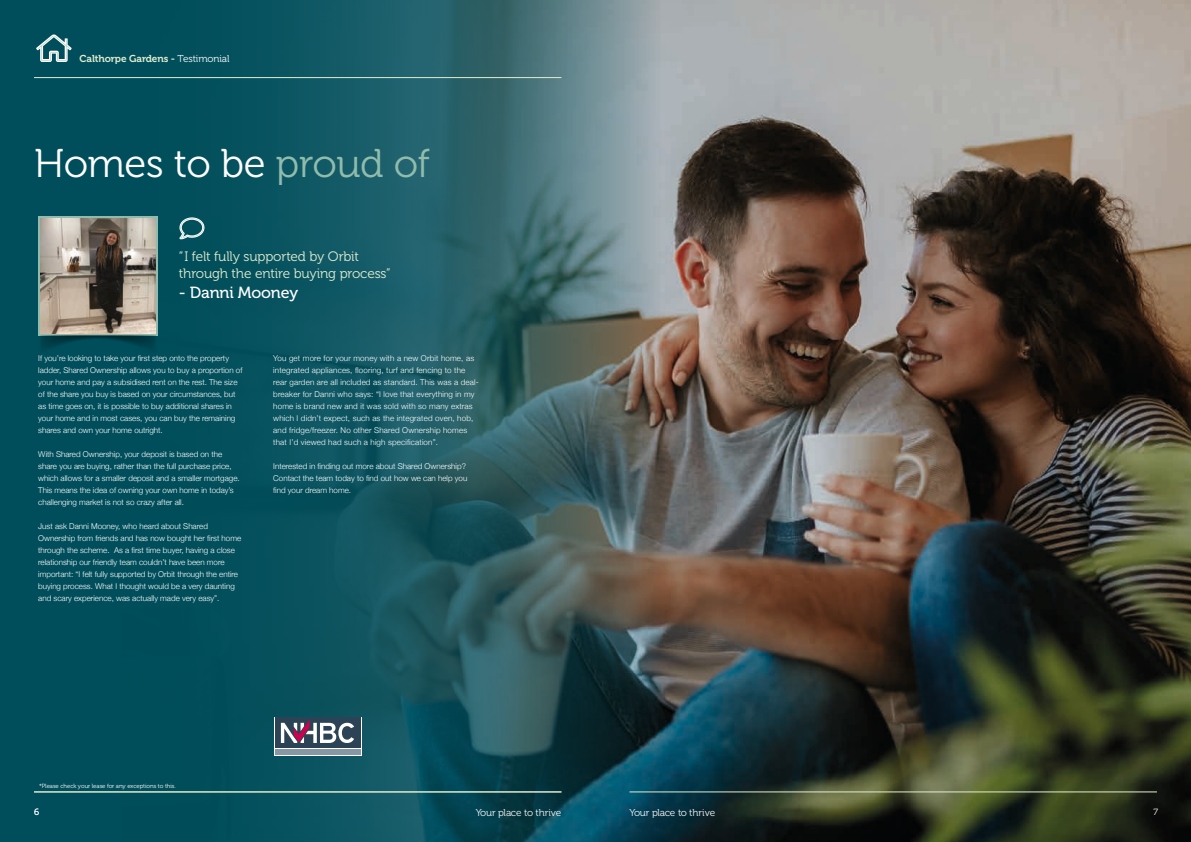
<style>
.page{position:relative;width:1191px;height:842px;background:#fff}
.page>*{position:absolute;margin:0;border:0;box-sizing:border-box;transform-origin:0 0}
.t1{font:40px "Museo 300";letter-spacing:-.01em;color:#fff}
.t2{font:16px "Museo 500";letter-spacing:-.01em;color:#fff}
.t3{font:13.6px/17px "Museo 300";letter-spacing:-.01em;color:#e1edd0}
.t4{font:10px "Museo 300";letter-spacing:-.01em;color:#f6f8f9}
.t5{font:10px "Museo 700";letter-spacing:-.01em;color:#e1edd0}
.t6{font:9px "Museo 300";color:#fff}
.t7{font:300 8px/12px "Helvetica Neue";color:#fff}
.t8{font:300 8px/12px "Helvetica Neue";letter-spacing:.02em;color:#fff}
.t9{font:6px "Museo 300";letter-spacing:-.01em;color:#fff}
.s1{font-family:"Museo 300";color:#fff}
.s2{color:#91bcad}
</style>
<div class="page">
<img style="left:0;top:0;width:1191px;height:842px">
<hr style="left:629px;top:792px;width:528px;height:1px;background:#e1edd0">
<hr style="left:34px;top:77px;width:527px;height:1px;background:#e1edd0">
<hr style="left:34px;top:792px;width:527px;height:1px;background:#e1edd0">
<svg style="left:36px;top:34px;width:36px;height:28px"></svg>
<div style="left:274px;top:717px;width:87px;height:38px;background:#fff"></div>
<div style="left:275px;top:718px;width:85px;height:30px;background:#2c4355"></div>
<div style="left:275px;top:749px;width:85px;height:5px;background:#8698a4"></div>
<svg style="left:281px;top:720px;width:73px;height:23px"></svg>
<svg style="left:179px;top:217px;width:25px;height:22px"></svg>
<div style="left:38px;top:217px;width:120px;height:119px;background:linear-gradient(to bottom,#91bcad,#91bcad)"></div>
<img style="left:38px;top:336px;width:120px;height:26px">
<img style="left:40px;top:219px;width:115px;height:115px">
<p class="t5" style="left:80px;top:53px;width:151px">Calthorpe Gardens - <span class="s1">Testimonial</span></p>
<h1 class="t1" style="left:34px;top:142px;width:397px">Homes to be <span class="s2">proud of</span></h1>
<h3 class="t3" style="left:179px;top:248px;width:213px">“I felt fully supported by Orbit through the entire buying process”</h3>
<h2 class="t2" style="left:179px;top:284px;width:121px">- Danni Mooney</h2>
<p class="t7" style="left:38px;top:352px;width:206px">If you’re looking to take your first step onto the property ladder, Shared Ownership allows you to buy a proportion of your home and pay a subsidised rent on the rest. The size of the share you buy is based on your circumstances, but as time goes on, it is possible to buy additional shares in your home and in most cases, you can buy the remaining shares and own your home outright.</p>
<p class="t7" style="left:38px;top:448px;width:203px">With Shared Ownership, your deposit is based on the share you are buying, rather than the full purchase price, which allows for a smaller deposit and a smaller mortgage.<br>This means the idea of owning your own home in today’s challenging market is not so crazy after all.</p>
<p class="t7" style="left:38px;top:520px;width:204px">Just ask Danni Mooney, who heard about Shared Ownership from friends and has now bought her first home through the scheme. As a first time buyer, having a close relationship our friendly team couldn’t have been more important: “I felt fully supported by Orbit through the entire buying process. What I thought would be a very daunting and scary experience, was actually made very easy”.</p>
<p class="t8" style="left:273px;top:352px;width:207px">You get more for your money with a new Orbit home, as integrated appliances, flooring, turf and fencing to the rear garden are all included as standard. This was a deal&shy;breaker for Danni who says: “I love that everything in my home is brand new and it was sold with so many extras which I didn’t expect, such as the integrated oven, hob, and fridge/freezer. No other Shared Ownership homes that I’d viewed had such a high specification”.</p>
<p class="t7" style="left:273px;top:460px;width:195px">Interested in finding out more about Shared Ownership?<br>Contact the team today to find out how we can help you find your dream home.</p>
<p class="t9" style="left:39px;top:782px;width:138px">*Please check your lease for any exceptions to this.</p>
<p class="t6" style="left:34px;top:807px;width:7px">6</p>
<p class="t4" style="left:476px;top:807px;width:87px">Your place to thrive</p>
<p class="t4" style="left:629px;top:807px;width:87px">Your place to thrive</p>
<p class="t6" style="left:1153px;top:807px;width:6px">7</p>
</div>
